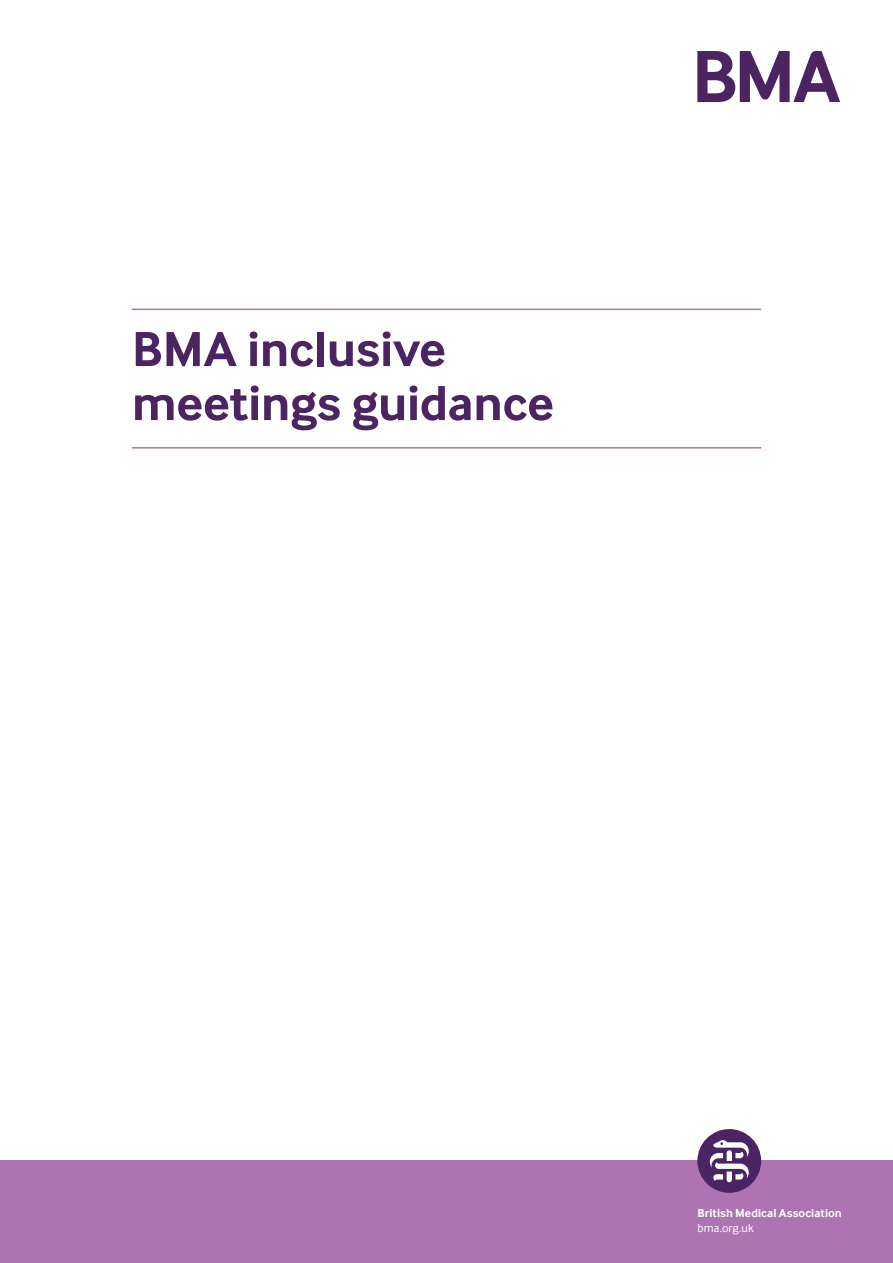
<style>
.page{position:relative;width:893px;height:1263px;background:#fff}
.page>*{position:absolute;margin:0;border:0;box-sizing:border-box;transform-origin:0 0}
.t1{font:700 51px/54px "Inter Face";letter-spacing:-.01em;color:#4b2561}
.t2{font:700 12px "Inter Face";letter-spacing:.01em;color:#fff}
.t3{font:12px "Inter Face";letter-spacing:.01em;color:#fff}
</style>
<div class="page">
<div style="left:0;top:1161px;width:893px;height:102px;background:#ac74b0"></div>
<div style="left:697px;top:1129px;width:64px;height:64px;background:#4b2561;border-radius:50%"></div>
<svg style="left:710px;top:1140px;width:39px;height:42px"></svg>
<svg style="left:697px;top:51px;width:143px;height:51px"></svg>
<hr style="left:132px;top:309px;width:629px;height:1px;background:#ac74b0">
<hr style="left:132px;top:447px;width:629px;height:2px;background:#ac74b0">
<p class="t1" style="left:132px;top:322px;width:424px">BMA inclusive meetings guidance</p>
<p class="t2" style="left:697px;top:1206px;width:146px">British Medical Association</p>
<p class="t3" style="left:697px;top:1221px;width:58px">bma.org.uk</p>
</div>
